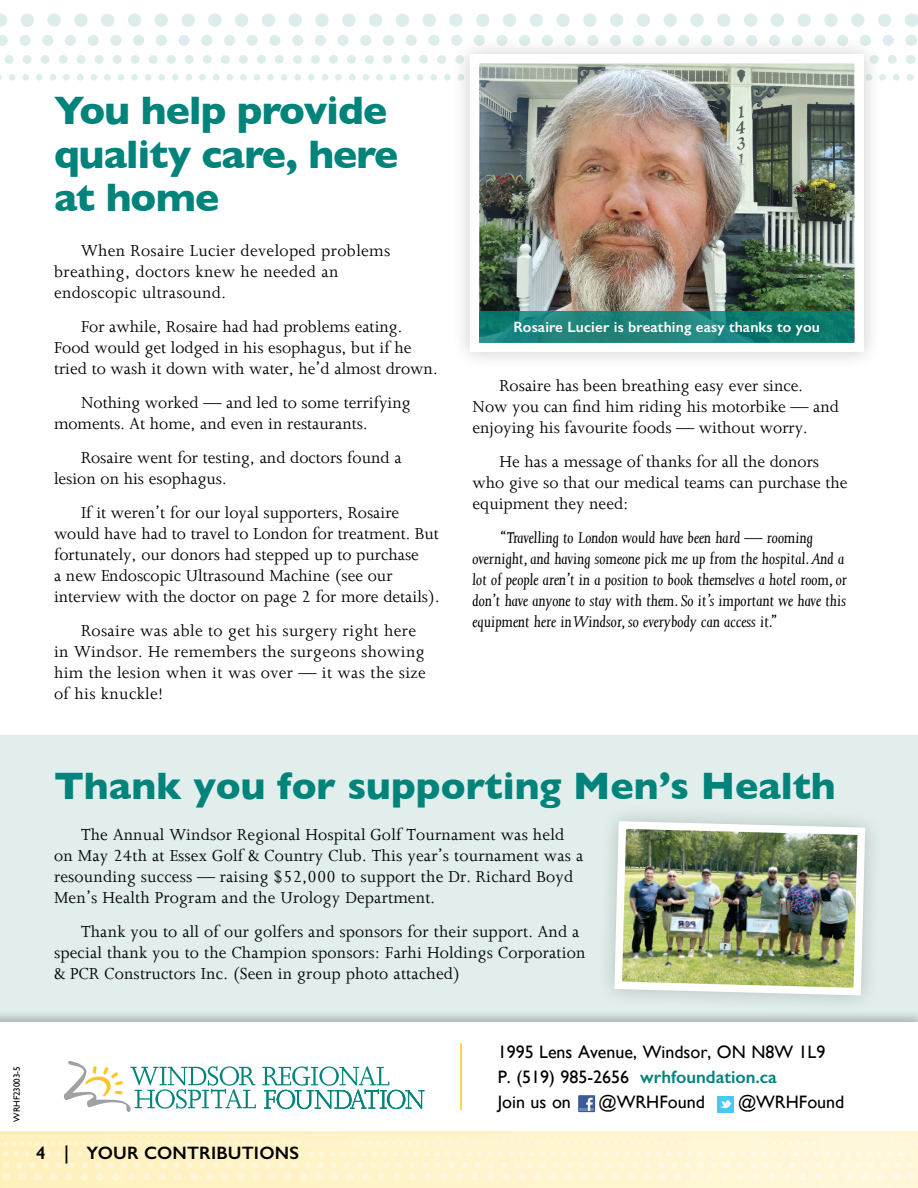
<style>
.page{position:relative;width:918px;height:1188px;background:#fff}
.page>*{position:absolute;margin:0;border:0;box-sizing:border-box;transform-origin:0 0}
.t1{font:700 40.5px/43.5px "Gill Sans";letter-spacing:-.02em;color:#00837b}
.t2{font:700 39px "Gill Sans";color:#00837b}
.t3{font:18px/21px "Joanna";color:#000}
.t4{font:italic 18px/21px "Joanna";color:#000}
.t5{font:18px/21px "Joanna";letter-spacing:.02em;color:#000}
.t6{font:18px/24.8px "Gill Sans";color:#000}
.t7{font:600 18px "Gill Sans";letter-spacing:.01em;color:#000}
.t8{font:600 15px "Gill Sans";letter-spacing:.01em;color:#fff}
.t9{font:9px "Gill Sans";color:#000}
.s1{font-style:normal}
.s2{font-weight:600;color:#00837b}
</style>
<div class="page">
<div style="left:0;top:735px;width:918px;height:294px;background:#e1eeec"></div>
<div style="left:0;top:1009px;width:918px;height:127px;background:#000;opacity:.22"></div>
<div style="left:0;top:1022px;width:918px;height:110px;background:#fff"></div>
<div style="left:0;top:1132px;width:918px;height:56px;background:linear-gradient(to right,#fff1bc,#fff7da)"></div>
<svg style="left:0;top:1152px;width:918px;height:29px;background:#fff4cf"></svg>
<svg style="left:0;top:1142px;width:918px;height:4px;background:#fff5d1"></svg>
<svg style="left:64px;top:1061px;width:192px;height:51px"></svg>
<svg style="left:262px;top:1066px;width:162px;height:43px"></svg>
<hr style="left:460px;top:1043px;width:2px;height:67px;background:#ffcb05">
<div style="left:578px;top:1095px;width:17px;height:17px;background:#3c5a98"></div>
<hr style="left:579px;top:1108px;width:15px;height:3px;background:#6d85b3">
<svg style="left:586px;top:1098px;width:7px;height:13px"></svg>
<div style="left:717px;top:1096px;width:17px;height:17px;background:#47c8f5"></div>
<svg style="left:720px;top:1100px;width:12px;height:9px"></svg>
<svg style="left:911px;top:14px;width:1px;height:13px"></svg>
<svg style="left:0;top:14px;width:885px;height:13px"></svg>
<svg style="left:0;top:35px;width:888px;height:11px"></svg>
<svg style="left:4px;top:55px;width:888px;height:9px"></svg>
<svg style="left:0;top:74px;width:896px;height:7px"></svg>
<div style="left:451px;top:36px;width:431px;height:335px;background:#000;opacity:.2"></div>
<img style="left:480px;top:64px;width:374px;height:247px">
<div style="left:596px;top:803px;width:287px;height:211px;background:#dfecea"></div>
<img style="left:611px;top:817px;width:258px;height:182px">
<svg style="left:480px;top:311px;width:374px;height:32px;background:#178177"></svg>
<h1 class="t1" style="left:54px;top:88px;width:346px">You help provide quality care, here at home</h1>
<p class="t5" style="left:54px;top:240px;width:338px;text-indent:27px">When Rosaire Lucier developed problems breathing, doctors knew he needed an endoscopic ultrasound.</p>
<p class="t3" style="left:54px;top:316px;width:385px;text-indent:27px">For awhile, Rosaire had had problems eating.<br>Food would get lodged in his esophagus, but if he tried to wash it down with water, he’d almost drown.</p>
<p class="t3" style="left:54px;top:392px;width:358px;text-indent:27px">Nothing worked — and led to some terrifying moments. At home, and even in restaurants.</p>
<p class="t3" style="left:54px;top:447px;width:349px;text-indent:27px">Rosaire went for testing, and doctors found a lesion on his esophagus.</p>
<p class="t3" style="left:54px;top:502px;width:387px;text-indent:27px">If it weren’t for our loyal supporters, Rosaire would have had to travel to London for treatment. But fortunately, our donors had stepped up to purchase<br>a new Endoscopic Ultrasound Machine (see our interview with the doctor on page 2 for more details).</p>
<p class="t5" style="left:54px;top:620px;width:373px;text-indent:27px">Rosaire was able to get his surgery right here in Windsor. He remembers the surgeons showing him the lesion when it was over — it was the size of his knuckle!</p>
<p class="t8" style="left:513px;top:318px;width:308px">Rosaire Lucier is breathing easy thanks to you</p>
<p class="t3" style="left:472px;top:375px;width:368px;text-indent:27px">Rosaire has been breathing easy ever since.<br>Now you can find him riding his motorbike — and enjoying his favourite foods — without worry.</p>
<p class="t3" style="left:472px;top:451px;width:377px;text-indent:27px">He has a message of thanks for all the donors who give so that our medical teams can purchase the equipment they need:</p>
<p class="t4" style="left:472px;top:527px;width:376px;text-indent:27px">“Travelling to London would have been hard <span class="s1">—</span> rooming overnight, and having someone pick me up from the hospital. And a lot of people aren’t in a position to book themselves a hotel room, or don’t have anyone to stay with them. So it’s important we have this equipment here in Windsor, so everybody can access it.”</p>
<h2 class="t2" style="left:54px;top:755px;width:783px">Thank you for supporting Men’s Health</h2>
<p class="t3" style="left:54px;top:824px;width:531px;text-indent:27px">The Annual Windsor Regional Hospital Golf Tournament was held on May 24th at Essex Golf &amp; Country Club. This year’s tournament was a resounding success — raising $52,000 to support the Dr. Richard Boyd Men’s Health Program and the Urology Department.</p>
<p class="t3" style="left:54px;top:921px;width:533px;text-indent:27px">Thank you to all of our golfers and sponsors for their support. And a special thank you to the Champion sponsors: Farhi Holdings Corporation &amp; PCR Constructors Inc. (Seen in group photo attached)</p>
<p class="t9" style="left:11px;top:1122px;width:57px;rotate:-90deg">WRHF23003-5</p>
<p class="t7" style="left:36px;top:1142px;width:264px">4 | YOUR CONTRIBUTIONS</p>
<p class="t6" style="left:498px;top:1040px;width:329px">1995 Lens Avenue, Windsor, ON N8W 1L9<br>P. (519) 985-2656 <span class="s2">wrhfoundation.ca<br></span>Join us on</p>
<p class="t6" style="left:598px;top:1089px;width:108px">@WRHFound</p>
<p class="t6" style="left:738px;top:1089px;width:108px">@WRHFound</p>
</div>
